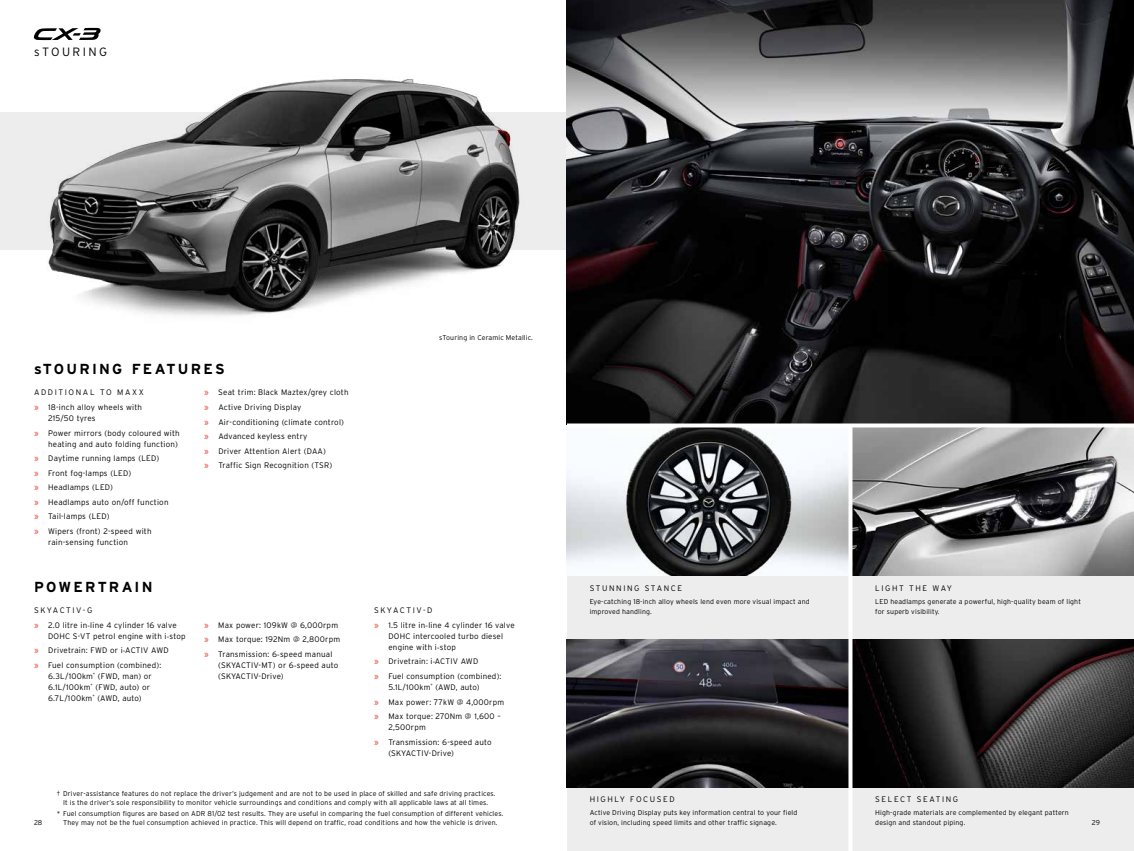
<style>
.page{position:relative;width:1134px;height:851px;background:#fff}
.page>*{position:absolute;margin:0;border:0;box-sizing:border-box;transform-origin:0 0}
.t1{font:700 14.5px "Interstate";letter-spacing:.15em;color:#000}
.t2{font:300 12px "Interstate";letter-spacing:.2em;color:#000}
.t3{font:300 8px/14.5px "Interstate";letter-spacing:.025em;color:#000}
.t4{font:300 8px "Interstate";letter-spacing:.2em;color:#000}
.t5{font:300 7px/10px "Interstate";letter-spacing:.02em;color:#000}
.s1{color:#e52713}
.s2{font-size:6px}
</style>
<div class="page">
<div style="left:567px;top:787px;width:567px;height:63px;background:#ededed"></div>
<div style="left:567px;top:575px;width:567px;height:64px;background:#ededed"></div>
<div style="left:0;top:112px;width:567px;height:137px;background:#ededed"></div>
<img style="left:567px;top:0;width:567px;height:575px">
<img style="left:567px;top:639px;width:567px;height:148px">
<img style="left:17px;top:40px;width:531px;height:276px">
<hr style="left:848px;top:426px;width:4px;height:424px;background:#fff">
<svg style="left:567px;top:423px;width:567px;height:4px"></svg>
<svg style="left:33px;top:28px;width:68px;height:12px"></svg>
<h2 class="t2" style="left:34px;top:45px;width:74px">sTOURING</h2>
<h1 class="t1" style="left:34px;top:360px;width:192px">sTOURING FEATURES</h1>
<p class="t3" style="left:34px;top:385px;width:111px">ADDITIONAL TO MAXX <span class="s1">»</span> 18-inch alloy wheels with</p>
<p class="t3" style="left:34px;top:411px;width:147px;text-indent:14px">215/50 tyres<br><span class="s1">»</span> Power mirrors (body coloured with</p>
<p class="t3" style="left:34px;top:436px;width:145px;text-indent:14px">heating and auto folding function) <span class="s1">»</span> Daytime running lamps (LED)<br><span class="s1">»</span> Front fog-lamps (LED)<br><span class="s1">»</span> Headlamps (LED)<br><span class="s1">»</span> Headlamps auto on/off function<br><span class="s1">»</span> Tail-lamps (LED)<br><span class="s1">»</span> Wipers (front) 2-speed with</p>
<p class="t3" style="left:48px;top:534px;width:81px">rain-sensing function</p>
<p class="t3" style="left:204px;top:385px;width:146px"><span class="s1">»</span> Seat trim: Black Maztex/grey cloth <span class="s1">»</span> Active Driving Display<br><span class="s1">»</span> Air-conditioning (climate control) <span class="s1">»</span> Advanced keyless entry<br><span class="s1">»</span> Driver Attention Alert (DAA)<br><span class="s1">»</span> Traffic Sign Recognition (TSR)</p>
<h1 class="t1" style="left:34px;top:578px;width:120px">POWERTRAIN</h1>
<p class="t3" style="left:34px;top:603px;width:144px">SKYACTIV-G<br><span class="s1">»</span> 2.0 litre in-line 4 cylinder 16 valve</p>
<p class="t3" style="left:34px;top:628px;width:153px;text-indent:14px">DOHC S-VT petrol engine with i-stop <span class="s1">»</span> Drivetrain: FWD or i-ACTIV AWD<br><span class="s1">»</span> Fuel consumption (combined):</p>
<p class="t3" style="left:48px;top:670px;width:105px;line-height:11px">6.3L/100km<sup>*</sup> (FWD, man) or<br>6.1L/100km<sup>*</sup> (FWD, auto) or<br>6.7L/100km<sup>*</sup> (AWD, auto)</p>
<p class="t3" style="left:204px;top:617px;width:138px"><span class="s1">»</span> Max power: 109kW @ 6,000rpm <span class="s1">»</span> Max torque: 192Nm @ 2,800rpm <span class="s1">»</span> Transmission: 6-speed manual</p>
<p class="t3" style="left:218px;top:659px;width:122px;line-height:11px">(SKYACTIV-MT) or 6-speed auto (SKYACTIV-Drive)</p>
<p class="t5" style="left:439px;top:332px;width:95px">sTouring in Ceramic Metallic.</p>
<p class="t3" style="left:374px;top:603px;width:142px">SKYACTIV-D<br><span class="s1">»</span> 1.5 litre in-line 4 cylinder 16 valve</p>
<p class="t3" style="left:388px;top:630px;width:116px;line-height:11px">DOHC intercooled turbo diesel engine with i-stop</p>
<p class="t3" style="left:374px;top:654px;width:129px"><span class="s1">»</span> Drivetrain: i-ACTIV AWD<br><span class="s1">»</span> Fuel consumption (combined):</p>
<p class="t3" style="left:374px;top:679px;width:131px;text-indent:14px">5.1L/100km<sup>*</sup> (AWD, auto)<br><span class="s1">»</span> Max power: 77kW @ 4,000rpm <span class="s1">»</span> Max torque: 270Nm @ 1,600 –</p>
<p class="t3" style="left:374px;top:720px;width:119px;text-indent:14px">2,500rpm<br><span class="s1">»</span> Transmission: 6-speed auto</p>
<p class="t3" style="left:388px;top:745px;width:67px">(SKYACTIV-Drive)</p>
<p class="t4" style="left:590px;top:583px;width:94px">STUNNING STANCE</p>
<p class="t5" style="left:590px;top:596px;width:222px">Eye-catching 18-inch alloy wheels lend even more visual impact and improved handling.</p>
<p class="t4" style="left:875px;top:583px;width:78px">LIGHT THE WAY</p>
<p class="t5" style="left:875px;top:596px;width:207px">LED headlamps generate a powerful, high-quality beam of light for superb visibility.</p>
<p class="t5" style="left:57px;top:788px;width:440px;line-height:9px;text-align:center"><span class="s2">†</span> Driver-assistance features do not replace the driver’s judgement and are not to be used in place of skilled and safe driving practices.<br>It is the driver’s sole responsibility to monitor vehicle surroundings and conditions and comply with all applicable laws at all times.</p>
<p class="t5" style="left:57px;top:809px;width:448px;line-height:9px;text-align:center">* Fuel consumption figures are based on ADR 81/02 test results. They are useful in comparing the fuel consumption of different vehicles.<br>They may not be the fuel consumption achieved in practice. This will depend on traffic, road conditions and how the vehicle is driven.</p>
<p class="t4" style="left:590px;top:794px;width:87px">HIGHLY FOCUSED</p>
<p class="t5" style="left:590px;top:807px;width:209px">Active Driving Display puts key information central to your field of vision, including speed limits and other traffic signage.</p>
<p class="t4" style="left:875px;top:794px;width:84px">SELECT SEATING</p>
<p class="t5" style="left:875px;top:807px;width:195px">High-grade materials are complemented by elegant pattern design and standout piping.</p>
<p class="t5" style="left:34px;top:817px;width:10px">28</p>
<p class="t5" style="left:1092px;top:817px;width:10px">29</p>
</div>
